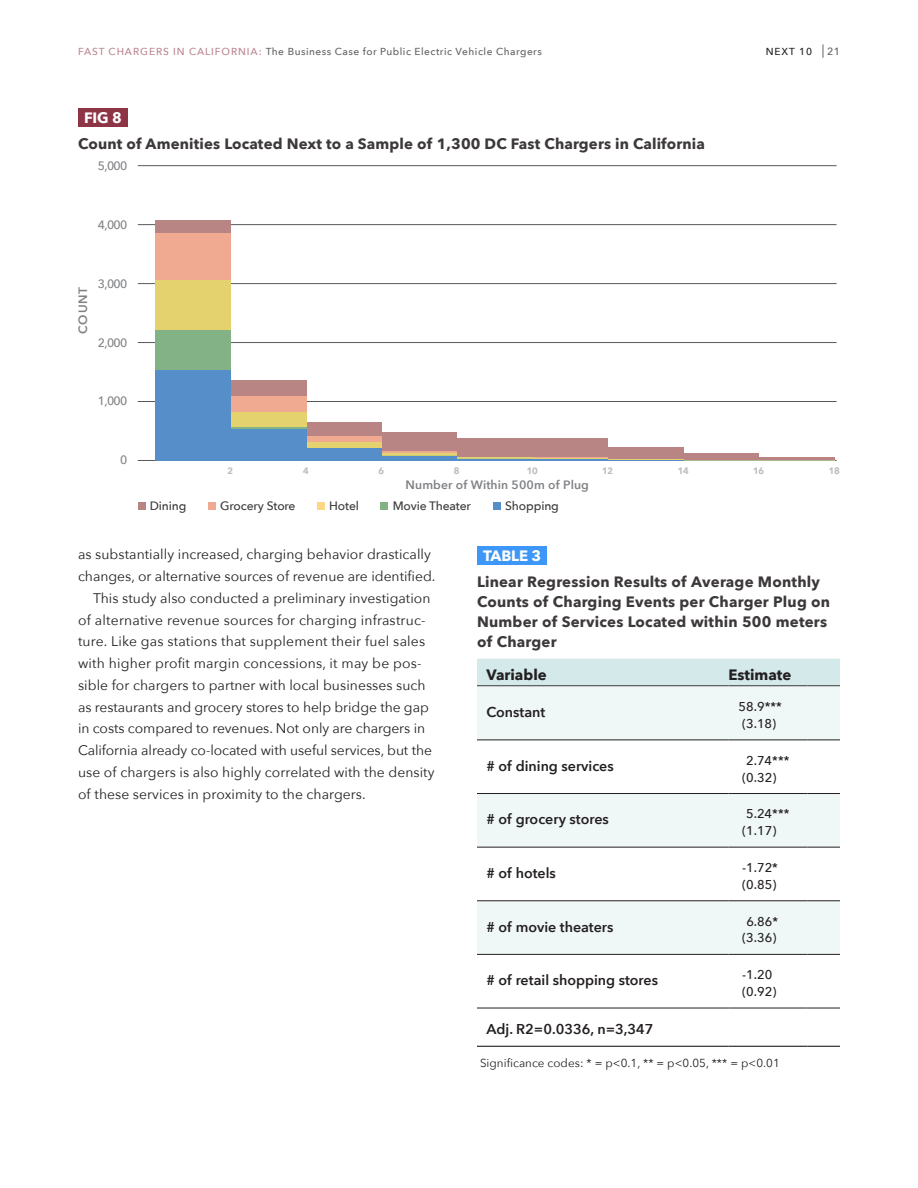
<style>
.page{position:relative;width:918px;height:1188px;background:#fff}
.page>*{position:absolute;margin:0;border:0;box-sizing:border-box;transform-origin:0 0}
.Body_First_Paragraph{font:700 15px/20.2px "Avenir Next";letter-spacing:.015em;color:#3d393a}
.Table_Body_Text__cen{font:700 15px "Avenir Next";color:#231f20}
.Body_First_Paragraph-2{font:700 15px "Avenir Next";letter-spacing:-.01em;color:#fff}
.Table_Body_Text__cen-2{font:600 14.25px "Avenir Next";color:#231f20}
.Body_Text{font:13.8px/21.8px "Avenir Next";letter-spacing:.005em;color:#231f20}
.Body_First_Paragraph-3{font:13.8px/21.8px "Avenir Next";color:#231f20}
.Table_Body_Text__cen-3{font:500 12.75px "Avenir Next";color:#231f20}
.t1{font:500 12.15px "Avenir Next";letter-spacing:-.01em;color:#3b3839}
.t2{font:600 12.15px "Avenir Next";letter-spacing:.01em;color:#808285}
.t3{font:500 12.15px "Avenir Next";letter-spacing:-.05em;color:#808285}
.t4{font:600 12.15px "Avenir Next";letter-spacing:-.075em;color:#bcbdc0}
.footnote_endnote{font:11.7px "Avenir Next";letter-spacing:.005em;color:#231f20}
.t5{font:500 10.5px "Avenir Next";color:#636366}
.t6{font:500 10.2px "Avenir Next";letter-spacing:.05em;color:#636366}
.t7{font:500 10.2px "Avenir Next";letter-spacing:.09em;color:#231f20}
.s1{color:#bb868f}
</style>
<div class="page">
<svg style="left:823px;top:44px;width:1px;height:14px"></svg>
<div style="left:78px;top:108px;width:50px;height:19px;background:#8d3544"></div>
<div style="left:138px;top:502px;width:7px;height:7px;background:#b88484"></div>
<div style="left:381px;top:502px;width:7px;height:7px;background:#83b287"></div>
<div style="left:317px;top:502px;width:7px;height:7px;background:#fbd788"></div>
<div style="left:208px;top:502px;width:8px;height:7px;background:#f1aa92"></div>
<div style="left:493px;top:502px;width:8px;height:7px;background:#568eca"></div>
<hr style="left:138px;top:460px;width:699px;height:1px;background:#57585a">
<hr style="left:138px;top:401px;width:699px;height:1px;background:#57585a">
<hr style="left:138px;top:342px;width:699px;height:1px;background:#57585a">
<hr style="left:138px;top:283px;width:699px;height:1px;background:#57585a">
<hr style="left:138px;top:224px;width:699px;height:1px;background:#57585a">
<hr style="left:138px;top:165px;width:699px;height:1px;background:#57585a">
<div style="left:155px;top:220px;width:76px;height:13px;background:#b88484"></div>
<div style="left:231px;top:381px;width:75px;height:15px;background:#b88484"></div>
<div style="left:306px;top:422px;width:76px;height:15px;background:#b88484"></div>
<div style="left:382px;top:432px;width:75px;height:20px;background:#b88484"></div>
<div style="left:457px;top:439px;width:76px;height:18px;background:#b88484"></div>
<div style="left:533px;top:438px;width:75px;height:20px;background:#b88484"></div>
<div style="left:608px;top:447px;width:76px;height:13px;background:#b88484"></div>
<div style="left:684px;top:454px;width:75px;height:6px;background:#b88484"></div>
<hr style="left:759px;top:457px;width:76px;height:3px;background:#b88484">
<div style="left:155px;top:233px;width:76px;height:47px;background:#f1aa92"></div>
<div style="left:231px;top:396px;width:75px;height:16px;background:#f1aa92"></div>
<div style="left:306px;top:437px;width:76px;height:5px;background:#f1aa92"></div>
<hr style="left:382px;top:452px;width:75px;height:1px;background:#f1aa92">
<div style="left:155px;top:280px;width:76px;height:50px;background:#e4d26f"></div>
<div style="left:231px;top:412px;width:75px;height:15px;background:#e4d26f"></div>
<div style="left:306px;top:442px;width:76px;height:6px;background:#e4d26f"></div>
<hr style="left:382px;top:453px;width:75px;height:3px;background:#e4d26f">
<hr style="left:457px;top:457px;width:76px;height:2px;background:#e4d26f">
<hr style="left:533px;top:458px;width:75px;height:1px;background:#e4d26f">
<hr style="left:684px;top:460px;width:75px;height:1px;background:#e4d26f">
<hr style="left:759px;top:460px;width:76px;height:1px;background:#e4d26f">
<div style="left:155px;top:330px;width:76px;height:40px;background:#83b287"></div>
<hr style="left:231px;top:427px;width:75px;height:2px;background:#83b287">
<div style="left:155px;top:370px;width:76px;height:90px;background:#568eca"></div>
<div style="left:231px;top:429px;width:75px;height:31px;background:#568eca"></div>
<div style="left:306px;top:448px;width:76px;height:12px;background:#568eca"></div>
<hr style="left:382px;top:456px;width:75px;height:4px;background:#568eca">
<hr style="left:457px;top:459px;width:76px;height:1px;background:#568eca">
<hr style="left:533px;top:459px;width:75px;height:1px;background:#568eca">
<hr style="left:608px;top:460px;width:76px;height:1px;background:#568eca">
<div style="left:477px;top:546px;width:70px;height:19px;background:#3c97f8"></div>
<div style="left:477px;top:659px;width:363px;height:26px;background:#d3e9ea"></div>
<svg style="left:477px;top:686px;width:363px;height:268px;fill:#f0f7f7"></svg>
<hr style="left:477px;top:1046px;width:251px;height:1px;background:#231f20">
<hr style="left:728px;top:1046px;width:80px;height:1px;background:#231f20">
<hr style="left:808px;top:1046px;width:32px;height:1px;background:#231f20">
<hr style="left:477px;top:1008px;width:251px;height:1px;background:#231f20">
<hr style="left:728px;top:1008px;width:80px;height:1px;background:#231f20">
<hr style="left:808px;top:1008px;width:32px;height:1px;background:#231f20">
<hr style="left:477px;top:685px;width:251px;height:1px;background:#4b4c4d">
<hr style="left:728px;top:685px;width:80px;height:1px;background:#4b4c4d">
<hr style="left:808px;top:685px;width:32px;height:1px;background:#4b4c4d">
<hr style="left:477px;top:740px;width:251px;height:1px;background:#231f20">
<hr style="left:728px;top:740px;width:80px;height:1px;background:#231f20">
<hr style="left:808px;top:740px;width:32px;height:1px;background:#231f20">
<hr style="left:477px;top:793px;width:251px;height:1px;background:#231f20">
<hr style="left:728px;top:793px;width:80px;height:1px;background:#231f20">
<hr style="left:808px;top:793px;width:32px;height:1px;background:#231f20">
<hr style="left:477px;top:847px;width:251px;height:1px;background:#231f20">
<hr style="left:728px;top:847px;width:80px;height:1px;background:#231f20">
<hr style="left:808px;top:847px;width:32px;height:1px;background:#231f20">
<hr style="left:477px;top:901px;width:251px;height:1px;background:#231f20">
<hr style="left:728px;top:901px;width:80px;height:1px;background:#231f20">
<hr style="left:808px;top:901px;width:32px;height:1px;background:#231f20">
<hr style="left:477px;top:954px;width:251px;height:1px;background:#231f20">
<hr style="left:728px;top:954px;width:80px;height:1px;background:#231f20">
<hr style="left:808px;top:954px;width:32px;height:1px;background:#231f20">
<p class="t6" style="left:78px;top:43px;width:465px"><span class="s1">FAST CHARGERS IN CALIFORNIA:</span> The Business Case for Public Electric Vehicle Chargers</p>
<p class="t7" style="left:766px;top:43px;width:48px">NEXT 10</p>
<p class="t5" style="left:827px;top:43px;width:14px">21</p>
<p class="Body_First_Paragraph-2" style="left:84px;top:105px;width:39px">FIG 8</p>
<p class="Body_First_Paragraph" style="left:78px;top:133px;width:629px">Count of Amenities Located Next to a Sample of 1,300 DC Fast Chargers in California</p>
<p class="t3" style="left:98px;top:155px;width:31px">5,000</p>
<p class="t3" style="left:98px;top:214px;width:31px">4,000</p>
<p class="t2" style="left:73px;top:334px;width:49px;rotate:-90deg">COUNT</p>
<p class="t3" style="left:98px;top:273px;width:31px">3,000</p>
<p class="t3" style="left:98px;top:332px;width:31px">2,000</p>
<p class="t3" style="left:98px;top:391px;width:31px">1,000</p>
<p class="t3" style="left:120px;top:450px;width:9px">0</p>
<p class="t4" style="left:227px;top:459px;width:8px">2</p>
<p class="t4" style="left:303px;top:459px;width:8px">4</p>
<p class="t4" style="left:378px;top:459px;width:8px">6</p>
<p class="t4" style="left:454px;top:459px;width:8px">8</p>
<p class="t4" style="left:526px;top:459px;width:13px">10</p>
<p class="t4" style="left:602px;top:459px;width:13px">12</p>
<p class="t4" style="left:677px;top:459px;width:13px">14</p>
<p class="t4" style="left:753px;top:459px;width:13px">16</p>
<p class="t4" style="left:828px;top:459px;width:13px">18</p>
<p class="t2" style="left:406px;top:474px;width:185px">Number of Within 500m of Plug</p>
<p class="t1" style="left:150px;top:495px;width:38px">Dining</p>
<p class="t1" style="left:220px;top:495px;width:77px">Grocery Store</p>
<p class="t1" style="left:329px;top:495px;width:31px">Hotel</p>
<p class="t1" style="left:393px;top:495px;width:80px">Movie Theater</p>
<p class="t1" style="left:505px;top:495px;width:55px">Shopping</p>
<p class="Body_First_Paragraph-3" style="left:78px;top:543px;width:359px">as substantially increased, charging behavior drastically changes, or alternative sources of revenue are identified.</p>
<p class="Body_Text" style="left:78px;top:587px;width:358px;text-indent:15px">This study also conducted a preliminary investigation of alternative revenue sources for charging infrastruc&shy;ture. Like gas stations that supplement their fuel sales with higher profit margin concessions, it may be pos&shy;sible for chargers to partner with local businesses such as restaurants and grocery stores to help bridge the gap in costs compared to revenues. Not only are chargers in California already co-located with useful services, but the use of chargers is also highly correlated with the density of these services in proximity to the chargers.</p>
<p class="Body_First_Paragraph-2" style="left:483px;top:543px;width:60px">TABLE 3</p>
<p class="Body_First_Paragraph" style="left:477px;top:571px;width:355px">Linear Regression Results of Average Monthly Counts of Charging Events per Charger Plug on Number of Services Located within 500 meters of Charger</p>
<p class="Table_Body_Text__cen" style="left:487px;top:661px;width:62px">Variable</p>
<p class="Table_Body_Text__cen" style="left:728px;top:661px;width:64px">Estimate</p>
<p class="Table_Body_Text__cen-2" style="left:487px;top:700px;width:60px">Constant</p>
<p class="Table_Body_Text__cen-3" style="left:739px;top:696px;width:45px">58.9***</p>
<p class="Table_Body_Text__cen-3" style="left:742px;top:713px;width:36px">(3.18)</p>
<p class="Table_Body_Text__cen-2" style="left:487px;top:754px;width:129px"># of dining services</p>
<p class="Table_Body_Text__cen-3" style="left:746px;top:749px;width:45px">2.74***</p>
<p class="Table_Body_Text__cen-3" style="left:742px;top:766px;width:36px">(0.32)</p>
<p class="Table_Body_Text__cen-2" style="left:487px;top:807px;width:124px"># of grocery stores</p>
<p class="Table_Body_Text__cen-3" style="left:746px;top:803px;width:45px">5.24***</p>
<p class="Table_Body_Text__cen-3" style="left:742px;top:820px;width:36px">(1.17)</p>
<p class="Table_Body_Text__cen-2" style="left:487px;top:861px;width:71px"># of hotels</p>
<p class="Table_Body_Text__cen-3" style="left:742px;top:857px;width:37px">-1.72*</p>
<p class="Table_Body_Text__cen-3" style="left:742px;top:873px;width:36px">(0.85)</p>
<p class="Table_Body_Text__cen-2" style="left:487px;top:915px;width:128px"># of movie theaters</p>
<p class="Table_Body_Text__cen-3" style="left:746px;top:910px;width:33px">6.86*</p>
<p class="Table_Body_Text__cen-3" style="left:742px;top:927px;width:36px">(3.36)</p>
<p class="Table_Body_Text__cen-2" style="left:487px;top:968px;width:173px"># of retail shopping stores</p>
<p class="Table_Body_Text__cen-3" style="left:742px;top:964px;width:32px">-1.20</p>
<p class="Table_Body_Text__cen-3" style="left:742px;top:981px;width:36px">(0.92)</p>
<p class="Table_Body_Text__cen-2" style="left:487px;top:1017px;width:169px">Adj. R2=0.0336, n=3,347</p>
<p class="footnote_endnote" style="left:480px;top:1053px;width:301px">Significance codes: * = p&lt;0.1, ** = p&lt;0.05, *** = p&lt;0.01</p>
</div>
